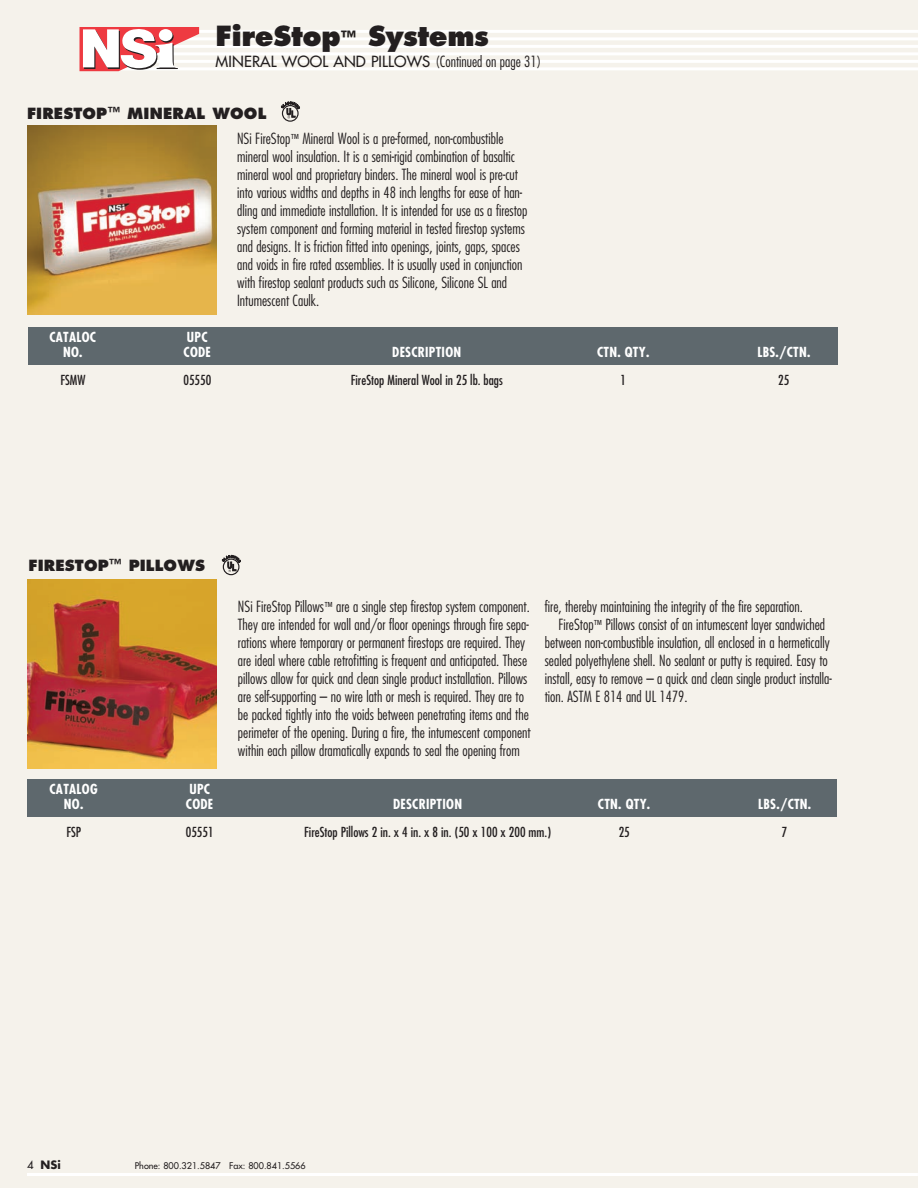
<style>
.page{position:relative;width:918px;height:1188px;background:#f5f2eb}
.page>*{position:absolute;margin:0;border:0;box-sizing:border-box;transform-origin:0 0}
.t1{font:800 27px "Futura";letter-spacing:-.01em;color:#231f20}
.t2{font:300 condensed 15px/18px "Futura";color:#231f20}
.t3{font:800 15px "Futura";letter-spacing:.01em;color:#231f20}
.t4{font:15px "Futura";color:#231f20}
.t5{font:condensed 13.5px "Futura";color:#231f20}
.t6{font:700 condensed 13.5px "Futura";letter-spacing:.02em;color:#fff}
.t7{font:700 11.25px "Futura";color:#231f20}
.t8{font:9px "Futura";color:#231f20}
.s1{font-size:16.5px}
.s2{font-weight:400;font-stretch:normal}
.s3{font-weight:700;font-size:13.5px}
.s4{font-size:12px}
.s5{font-weight:400}
</style>
<div class="page">
<hr style="left:27px;top:1173px;width:891px;height:3px;background:#fff">
<div style="left:28px;top:327px;width:810px;height:38px;background:#5e686d"></div>
<hr style="left:113px;top:30px;width:805px;height:3px;background:#fff">
<hr style="left:113px;top:37px;width:805px;height:3px;background:#fff">
<hr style="left:113px;top:45px;width:805px;height:3px;background:#fff">
<hr style="left:113px;top:52px;width:805px;height:3px;background:#fff">
<hr style="left:113px;top:60px;width:805px;height:3px;background:#fff">
<hr style="left:113px;top:67px;width:805px;height:3px;background:#fff">
<div style="left:282px;top:105px;width:17px;height:17px;border:1px solid #231f20;border-radius:50%"></div>
<svg style="left:281px;top:101px;width:19px;height:18px"></svg>
<img style="left:28px;top:126px;width:189px;height:189px">
<div style="left:27px;top:779px;width:810px;height:38px;background:#5e686d"></div>
<img style="left:27px;top:580px;width:189px;height:189px">
<div style="left:223px;top:559px;width:17px;height:16px;border:1px solid #231f20;border-radius:50%"></div>
<svg style="left:222px;top:554px;width:19px;height:18px"></svg>
<svg style="left:79px;top:27px;width:120px;height:44px"></svg>
<h1 class="t1" style="left:216px;top:20px;width:275px">FIRESTOP<span class="s1">™</span> SYSTEMS</h1>
<p class="t4" style="left:216px;top:52px;width:46px">MINERAL</p>
<p class="t2" style="left:282px;top:53px;width:261px"><span class="s2">WOOL AND PILLOWS</span> (Continued on page 31)</p>
<p class="t3" style="left:27px;top:104px;width:59px">FIRESTOP</p>
<p class="t3" style="left:107px;top:104px;width:33px"><span class="s3">™</span> MIN</p>
<p class="t3" style="left:163px;top:104px;width:22px">ERAL</p>
<p class="t3" style="left:212px;top:104px;width:31px">WOOL</p>
<p class="t2" style="left:237px;top:129px;width:292px">NSi FireStop<span class="s4">™</span> Mineral Wool is a pre-formed, non-combustible mineral wool insulation. It is a semi-rigid combination of basaltic mineral wool and proprietary binders. The mineral wool is pre-cut into various widths and depths in 48 inch lengths for ease of han&shy;dling and immediate installation. It is intended for use as a firestop system component and forming material in tested firestop systems and designs. It is friction fitted into openings, joints, gaps, spaces and voids in fire rated assemblies. It is usually used in conjunction with firestop sealant products such as Silicone, Silicone SL and Intumescent Caulk.</p>
<p class="t6" style="left:28px;top:328px;width:7px">CATALOCUPC</p>
<p class="t6" style="left:63px;top:343px;width:21px">NO.</p>
<p class="t6" style="left:184px;top:343px;width:6px">CODE</p>
<p class="t6" style="left:392px;top:343px;width:60px">DESCRIPTION</p>
<p class="t6" style="left:597px;top:343px;width:54px">CTN. QTY.</p>
<p class="t6" style="left:757px;top:343px;width:55px">LBS./CTN.</p>
<p class="t5" style="left:60px;top:372px;width:26px">FSMW</p>
<p class="t5" style="left:184px;top:372px;width:29px">05550</p>
<p class="t5" style="left:351px;top:372px;width:153px">FireStop Mineral Wool in 25 lb. bags</p>
<p class="t5" style="left:621px;top:372px;width:7px">1</p>
<p class="t5" style="left:778px;top:372px;width:13px">25</p>
<p class="t3" style="left:28px;top:556px;width:59px">FIRESTOP</p>
<p class="t3" style="left:109px;top:556px;width:43px"><span class="s3">™</span> PILLOWS</p>
<p class="t2" style="left:238px;top:597px;width:294px">NSi FireStop Pillows<span class="s4">™</span> are a single step firestop system component.<br>They are intended for wall and/or floor openings through fire sepa&shy;rations where temporary or permanent firestops are required. They are ideal where cable retrofitting is frequent and anticipated. These pillows allow for quick and clean single product installation. Pillows are self-supporting – no wire lath or mesh is required. They are to be packed tightly into the voids between penetrating items and the perimeter of the opening. During a fire, the intumescent component within each pillow dramatically expands to seal the opening from</p>
<p class="t2" style="left:545px;top:597px;width:260px">fire, thereby maintaining the integrity of the fire separation.</p>
<p class="t2" style="left:558px;top:615px;width:268px">FireStop<span class="s4">™</span> Pillows consist of an intumescent layer sandwiched</p>
<p class="t2" style="left:545px;top:633px;width:286px">between non-combustible insulation, all enclosed in a hermetically</p>
<p class="t2" style="left:545px;top:651px;width:285px">sealed polyethylene shell. No sealant or putty is required. Easy to</p>
<p class="t2" style="left:545px;top:669px;width:289px">install, easy to remove – a quick and clean single product installa-</p>
<p class="t2" style="left:545px;top:687px;width:144px">tion. ASTM E 814 and UL 1479.</p>
<p class="t6" style="left:27px;top:780px;width:7px">CATALOGUPC</p>
<p class="t6" style="left:64px;top:795px;width:21px">NO.</p>
<p class="t6" style="left:186px;top:795px;width:6px">CODE</p>
<p class="t6" style="left:393px;top:795px;width:60px">DESCRIPTION</p>
<p class="t6" style="left:598px;top:795px;width:54px">CTN. QTY.</p>
<p class="t6" style="left:758px;top:795px;width:55px">LBS./CTN.</p>
<p class="t5" style="left:66px;top:824px;width:16px">FSP</p>
<p class="t5" style="left:186px;top:824px;width:29px">05551</p>
<p class="t5" style="left:304px;top:824px;width:248px">FireStop Pillows 2 in. x 4 in. x 8 in. (50 x 100 x 200 mm.)</p>
<p class="t5" style="left:619px;top:824px;width:13px">25</p>
<p class="t5" style="left:782px;top:824px;width:7px">7</p>
<p class="t7" style="left:27px;top:1156px;width:35px"><span class="s5">4</span> NSi</p>
<p class="t8" style="left:135px;top:1159px;width:172px">PHONE: 800.321.5847 FAX: 800.841.5566</p>
</div>
